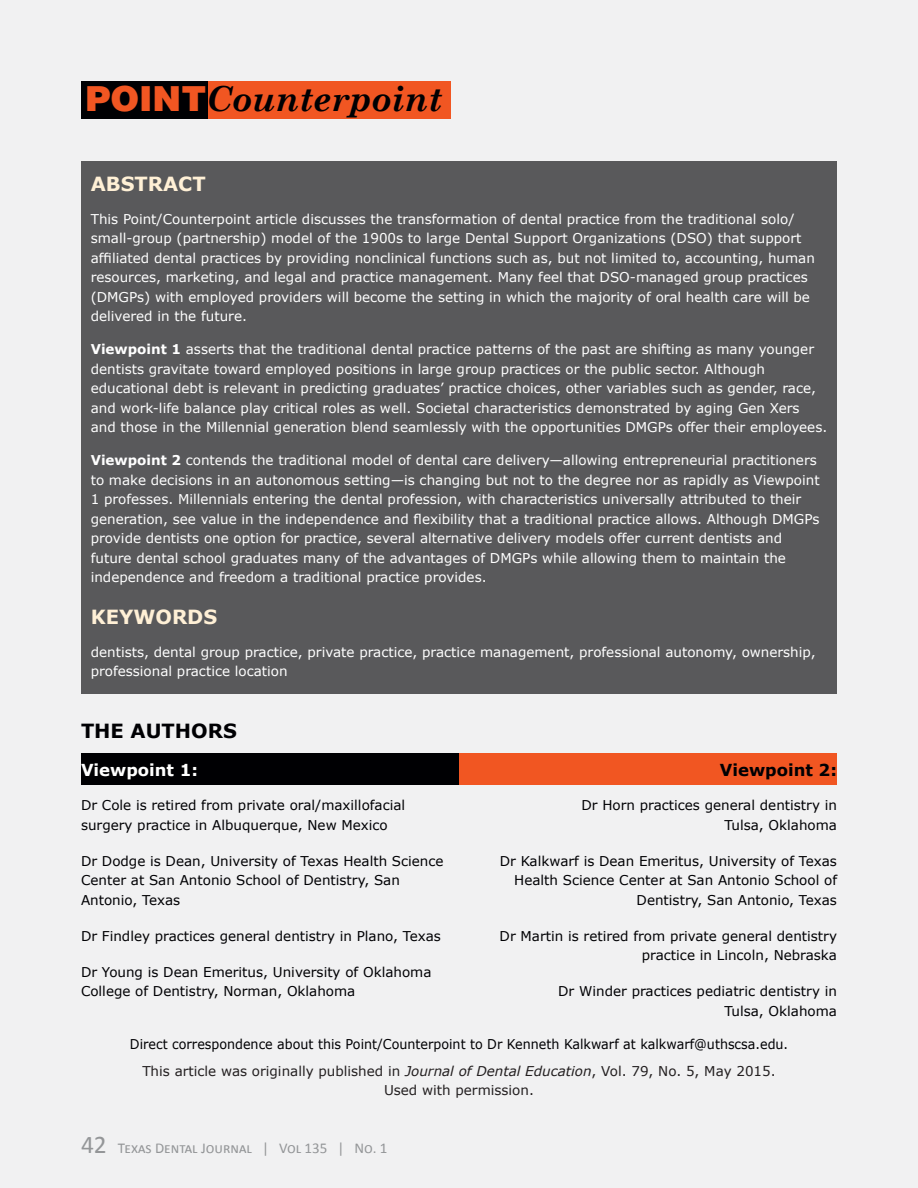
<style>
.page{position:relative;width:918px;height:1188px;background:#f1f1f2}
.page>*{position:absolute;margin:0;border:0;box-sizing:border-box;transform-origin:0 0}
.t1{font:italic 700 34.5px "Century Schoolbook";color:#000003}
.t2{font:700 19.5px "Verdana";color:#fff0d6}
.t3{font:700 19.5px "Verdana";color:#000003}
.t4{font:700 16.5px "Verdana";color:#fff}
.t5{font:700 16.5px "Verdana";color:#000003}
.t6{font:15px "Calibri";color:#949698}
.t7{font:13.5px/19.5px "Verdana";color:#fff}
.t8{font:13.5px/19.5px "Verdana";color:#000003;text-align:right}
.t9{font:13.5px/27px "Verdana";color:#000003;text-align:center;scale:.94 1}
.t10{font:13.5px "Verdana";color:#231f20}
.s1{font-family:"Helvetica LT Std";font-weight:900;font-style:normal;color:#f15622}
.s2{font-weight:700}
.s3{color:#231f20}
.s4{font-style:italic;color:#231f20}
.s5{font-size:25.5px}
</style>
<div class="page">
<div style="left:81px;top:161px;width:756px;height:532px;background:#59595b"></div>
<div style="left:459px;top:753px;width:378px;height:32px;background:#f15622"></div>
<div style="left:81px;top:81px;width:127px;height:38px;background:#000003"></div>
<div style="left:208px;top:81px;width:242px;height:38px;background:#f15622"></div>
<div style="left:81px;top:753px;width:378px;height:32px;background:#000003"></div>
<h1 class="t1" style="left:86px;top:78px;width:359px"><span class="s1">POINT</span>Counterpoint</h1>
<h2 class="t2" style="left:91px;top:170px;width:116px">ABSTRACT</h2>
<p class="t7" style="left:91px;top:209px;width:726px">This Point/Counterpoint article discusses the transformation of dental practice from the traditional solo/ small-group (partnership) model of the 1900s to large Dental Support Organizations (DSO) that support affiliated dental practices by providing nonclinical functions such as, but not limited to, accounting, human resources, marketing, and legal and practice management. Many feel that DSO-managed group practices (DMGPs) with employed providers will become the setting in which the majority of oral health care will be delivered in the future.</p>
<p class="t7" style="left:91px;top:340px;width:738px"><span class="s2">Viewpoint 1</span> asserts that the traditional dental practice patterns of the past are shifting as many younger dentists gravitate toward employed positions in large group practices or the public sector. Although educational debt is relevant in predicting graduates’ practice choices, other variables such as gender, race, and work-life balance play critical roles as well. Societal characteristics demonstrated by aging Gen Xers and those in the Millennial generation blend seamlessly with the opportunities DMGPs offer their employees.</p>
<p class="t7" style="left:91px;top:451px;width:730px"><span class="s2">Viewpoint 2</span> contends the traditional model of dental care delivery—allowing entrepreneurial practitioners to make decisions in an autonomous setting—is changing but not to the degree nor as rapidly as Viewpoint 1 professes. Millennials entering the dental profession, with characteristics universally attributed to their generation, see value in the independence and flexibility that a traditional practice allows. Although DMGPs provide dentists one option for practice, several alternative delivery models offer current dentists and future dental school graduates many of the advantages of DMGPs while allowing them to maintain the independence and freedom a traditional practice provides.</p>
<h2 class="t2" style="left:91px;top:603px;width:128px">KEYWORDS</h2>
<p class="t7" style="left:91px;top:642px;width:726px">dentists, dental group practice, private practice, practice management, professional autonomy, ownership, professional practice location</p>
<h2 class="t3" style="left:81px;top:717px;width:157px">THE AUTHORS</h2>
<p class="t4" style="left:81px;top:758px;width:119px">Viewpoint 1:</p>
<p class="t8" style="left:81px;top:795px;width:326px;text-align:left">Dr Cole is retired from private oral/maxillofacial surgery practice in Albuquerque, New Mexico</p>
<p class="t8" style="left:81px;top:851px;width:364px;text-align:left">Dr Dodge is Dean, University of Texas Health Science<br>Center at San Antonio School of Dentistry, San<br>Antonio, Texas</p>
<p class="t8" style="left:81px;top:926px;width:361px">Dr Findley practices general dentistry in Plano, Texas</p>
<p class="t8" style="left:81px;top:962px;width:352px;text-align:left">Dr Young is Dean Emeritus, University of Oklahoma<br>College of Dentistry, Norman, Oklahoma</p>
<p class="t5" style="left:720px;top:758px;width:119px">Viewpoint 2:</p>
<p class="t8" style="left:582px;top:795px;width:257px">Dr Horn practices general dentistry in<br>Tulsa, Oklahoma</p>
<p class="t8" style="left:500px;top:851px;width:339px">Dr Kalkwarf is Dean Emeritus, University of Texas<br>Health Science Center at San Antonio School of<br>Dentistry, San Antonio, Texas</p>
<p class="t8" style="left:500px;top:926px;width:339px">Dr Martin is retired from private general dentistry practice in Lincoln, Nebraska</p>
<p class="t8" style="left:558px;top:981px;width:280px">Dr Winder practices pediatric dentistry in<br>Tulsa, Oklahoma</p>
<p class="t9" style="left:130px;top:1030px;width:702px">Direct correspondence about this Point/Counterpoint to Dr Kenneth Kalkwarf at kalkwarf@uthscsa.edu.<br><span class="s3">This article was originally published in</span> <span class="s4">Journal of Dental Education</span><span class="s3">, Vol. 79, No. 5, May 2015.</span></p>
<p class="t10" style="left:384px;top:1081px;width:151px">Used with permission.</p>
<p class="t6" style="left:81px;top:1139px;width:308px"><span class="s5">42</span> Texas Dental Journal | Vol 135 | No. 1</p>
</div>
